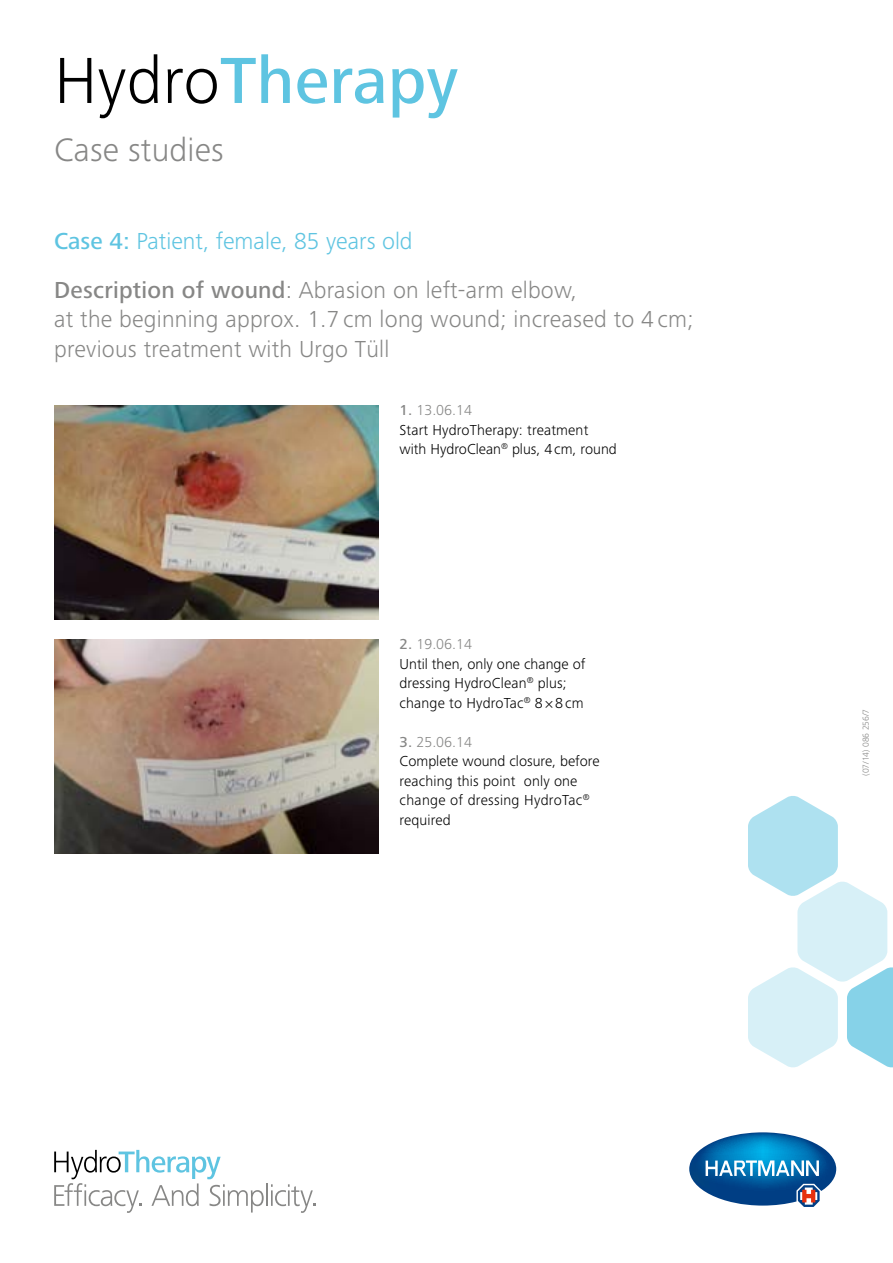
<style>
.page{position:relative;width:893px;height:1263px;background:#fff}
.page>*{position:absolute;margin:0;border:0;box-sizing:border-box;transform-origin:0 0}
.t1{font:500 67.5px "Frutiger Next LTW1 G";letter-spacing:.005em;color:#5ec4e1}
.t2{font:300 33.75px "Frutiger Next LTW1 G";letter-spacing:.005em;color:#878786}
.t3{font:300 24px/29.2px "Frutiger Next LTW1 G";letter-spacing:.01em;color:#878786}
.t4{font:300 24px/48.8px "Frutiger Next LTW1 G";color:#5ec4e1}
.t5{font:300 15px/19.5px "Frutiger Next LTW1 G";letter-spacing:.01em;color:#000}
.t6{font:300 9px "Frutiger Next LTW1 G";color:#878786}
.s1{font-weight:300;color:#000}
.s2{font-weight:500}
.s3{font-weight:500;color:#878786}
.s4{color:#878786}
</style>
<div class="page">
<svg style="left:748px;top:796px;width:145px;height:272px"></svg>
<img style="left:54px;top:405px;width:324px;height:215px">
<img style="left:54px;top:639px;width:324px;height:215px">
<svg style="left:54px;top:1150px;width:210px;height:63px"></svg>
<hr style="left:266px;top:1183px;width:2px;height:23px;background:#878786">
<svg style="left:271px;top:1184px;width:44px;height:29px"></svg>
<svg style="left:689px;top:1132px;width:147px;height:75px"></svg>
<h1 class="t1" style="left:54px;top:42px;width:405px"><span class="s1">Hydro</span>Therapy</h1>
<h2 class="t2" style="left:54px;top:131px;width:171px">Case studies</h2>
<h3 class="t4" style="left:54px;top:217px;width:525px"><span class="s2">Case 4:</span> Patient, female, 85 years old<br><span class="s3">Description of wound</span><span class="s4">: Abrasion on left-arm elbow,</span></h3>
<h3 class="t3" style="left:54px;top:305px;width:641px">at the beginning approx. 1.7 cm long wound; increased to 4 cm; previous treatment with Urgo Tüll</h3>
<p class="t5" style="left:400px;top:400px;width:219px"><span class="s3">1.</span> <span class="s4">13.06.14<br></span>Start HydroTherapy: treatment with HydroClean<sup>®</sup> plus, 4cm, round</p>
<p class="t5" style="left:400px;top:634px;width:187px"><span class="s3">2.</span> <span class="s4">19.06.14<br></span>Until then, only one change of dressing HydroClean<sup>®</sup> plus; change to HydroTac<sup>®</sup> 8 × 8 cm</p>
<p class="t5" style="left:400px;top:732px;width:202px"><span class="s3">3.</span> <span class="s4">25.06.14<br></span>Complete wound closure, before reaching this point only one change of dressing HydroTac<sup>® </sup>required</p>
<p class="t6" style="left:861px;top:776px;width:69px;rotate:-90deg">(07/14) 086 256/7</p>
</div>
